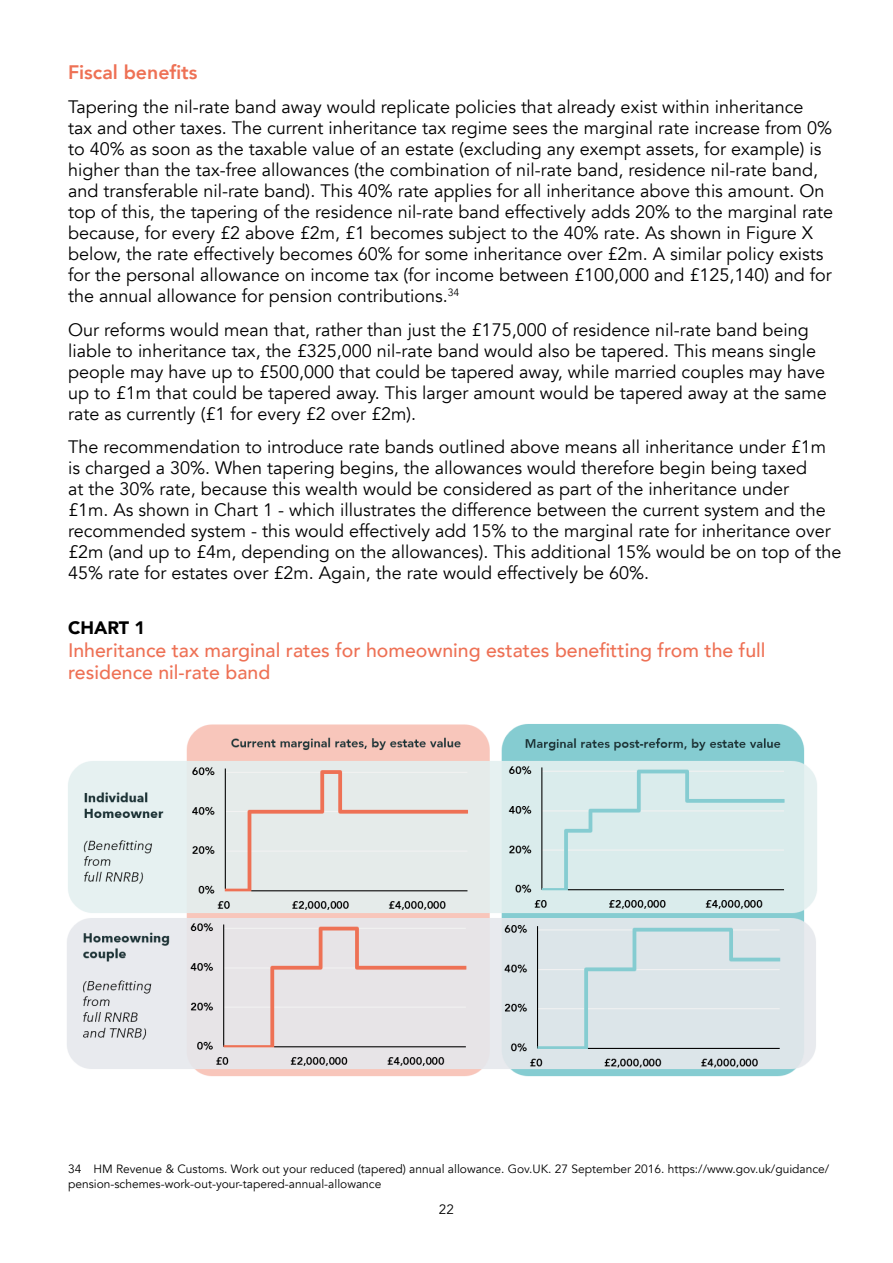
<style>
.page{position:relative;width:893px;height:1263px;background:#fff}
.page>*{position:absolute;margin:0;border:0;box-sizing:border-box;transform-origin:0 0}
.Body{font:500 19.5px/22.5px "Avenir";color:#ee7155}
.Body-2{font:800 19.5px "Avenir";color:#ee7155}
.Body-3{font:18px/21px "Avenir";color:#000}
.Body-4{font:900 18px "Avenir";color:#000}
.t1{font:13.5px "Avenir";color:#000}
.Footnotes{font:12px/14.2px "Avenir";color:#000}
</style>
<div class="page">
<img style="left:67px;top:724px;width:750px;height:353px">
<p class="Body-2" style="left:68px;top:57px;width:131px">Fiscal benefits</p>
<p class="Body-3" style="left:68px;top:96px;width:767px">Tapering the nil-rate band away would replicate policies that already exist within inheritance<br>tax and other taxes. The current inheritance tax regime sees the marginal rate increase from 0% to 40% as soon as the taxable value of an estate (excluding any exempt assets, for example) is higher than the tax-free allowances (the combination of nil-rate band, residence nil-rate band, and transferable nil-rate band). This 40% rate applies for all inheritance above this amount. On top of this, the tapering of the residence nil-rate band effectively adds 20% to the marginal rate because, for every £2 above £2m, £1 becomes subject to the 40% rate. As shown in Figure X below, the rate effectively becomes 60% for some inheritance over £2m. A similar policy exists for the personal allowance on income tax (for income between £100,000 and £125,140) and for the annual allowance for pension contributions.<sup>34</sup></p>
<p class="Body-3" style="left:68px;top:319px;width:760px">Our reforms would mean that, rather than just the £175,000 of residence nil-rate band being liable to inheritance tax, the £325,000 nil-rate band would also be tapered. This means single people may have up to £500,000 that could be tapered away, while married couples may have up to £1m that could be tapered away. This larger amount would be tapered away at the same rate as currently (£1 for every £2 over £2m).</p>
<p class="Body-3" style="left:68px;top:437px;width:775px">The recommendation to introduce rate bands outlined above means all inheritance under £1m is charged a 30%. When tapering begins, the allowances would therefore begin being taxed<br>at the 30% rate, because this wealth would be considered as part of the inheritance under<br>£1m. As shown in Chart 1 - which illustrates the difference between the current system and the recommended system - this would effectively add 15% to the marginal rate for inheritance over £2m (and up to £4m, depending on the allowances). This additional 15% would be on top of the 45% rate for estates over £2m. Again, the rate would effectively be 60%.</p>
<p class="Body-4" style="left:68px;top:612px;width:78px">CHART 1</p>
<p class="Body" style="left:68px;top:637px;width:699px">Inheritance tax marginal rates for homeowning estates benefitting from the full residence nil-rate band</p>
<p class="Footnotes" style="left:68px;top:1162px;width:763px">34 HM Revenue &amp; Customs. Work out your reduced (tapered) annual allowance. Gov.UK. 27 September 2016. https://www.gov.uk/guidance/ pension-schemes-work-out-your-tapered-annual-allowance</p>
<p class="t1" style="left:439px;top:1201px;width:17px">22</p>
</div>
